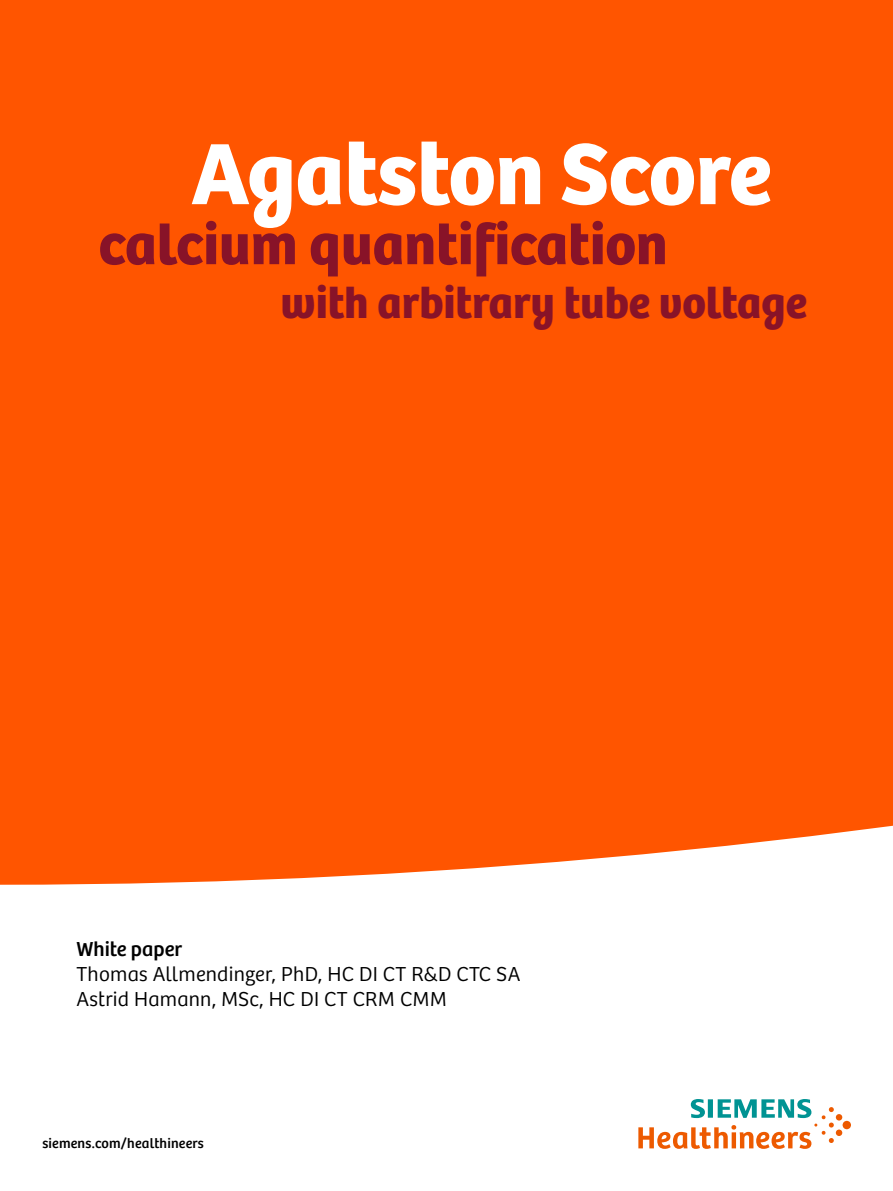
<style>
.page{position:relative;width:893px;height:1191px;background:#fff}
.page>*{position:absolute;margin:0;border:0;box-sizing:border-box;transform-origin:0 0}
.t1{font:90px "Bree SH Headline Regular";color:#fff}
.t2{font:58.5px "Bree SH Headline Regular";color:#881328}
.t3{font:45px "Bree SH Headline Regular";color:#881328}
.t4{font:21px/25.2px "Bree SH Text Light";letter-spacing:.01em;color:#000}
.t5{font:21px "Bree SH Text Regular";color:#000}
.t6{font:14.25px "Bree SH Text Regular";letter-spacing:.015em;color:#000}
</style>
<div class="page">
<div style="left:0;top:0;width:893px;height:884px;background:#f50"></div>
<svg style="left:638px;top:1099px;width:213px;height:49px"></svg>
<h1 class="t1" style="left:191px;top:120px;width:581px">Agatston Score</h1>
<h2 class="t2" style="left:99px;top:209px;width:570px">calcium quantification</h2>
<h3 class="t3" style="left:281px;top:275px;width:528px">with arbitrary tube voltage</h3>
<p class="t5" style="left:77px;top:936px;width:107px">White paper</p>
<p class="t4" style="left:77px;top:962px;width:445px">Thomas Allmendinger, PhD, HC DI CT R&amp;D CTC SA<br>Astrid Hamann, MSc, HC DI CT CRM CMM</p>
<p class="t6" style="left:42px;top:1135px;width:163px">siemens.com/healthineers</p>
</div>
